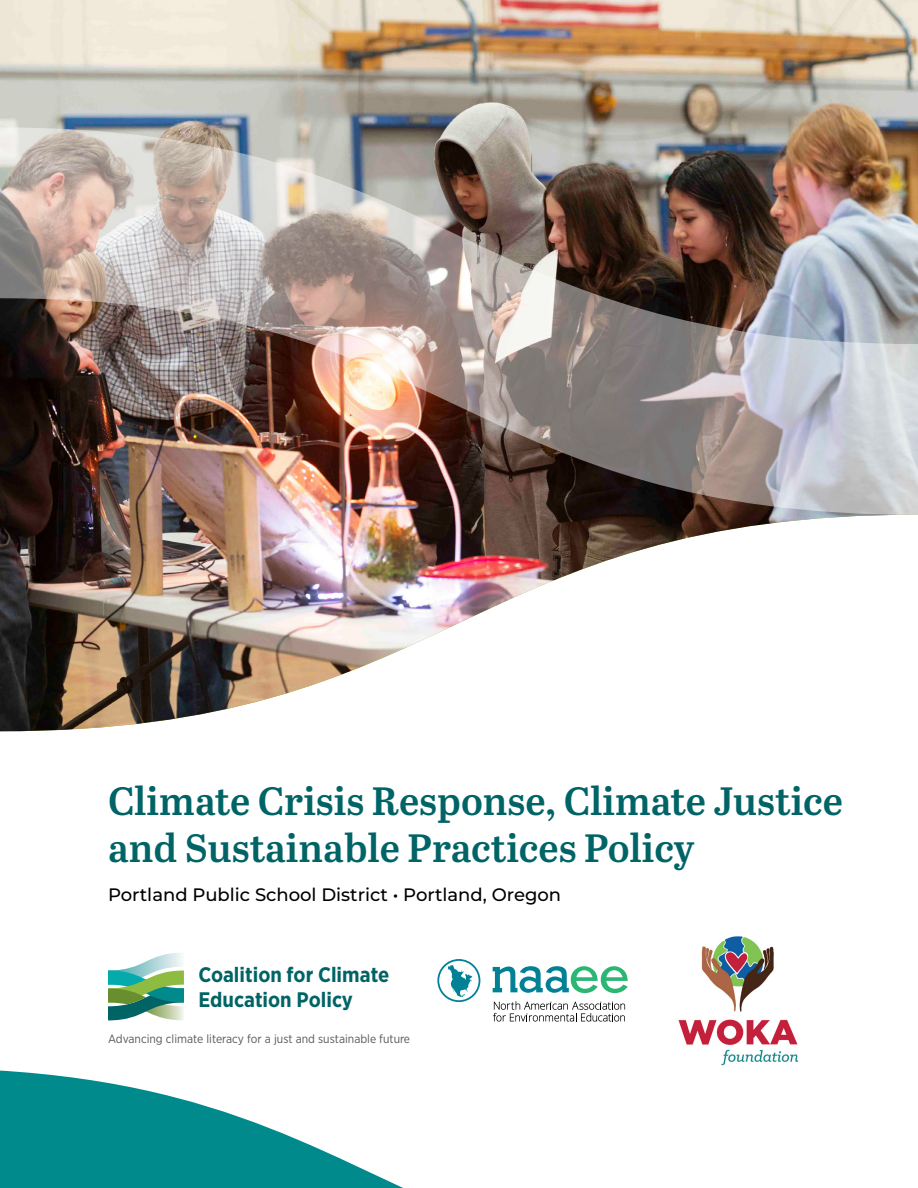
<style>
.page{position:relative;width:918px;height:1188px;background:#fff}
.page>*{position:absolute;margin:0;border:0;box-sizing:border-box;transform-origin:0 0}
.t1{font:600 39.45px/47px "Abril Text";color:#006466}
.t2{font:700 21px/24.3px "Gotham Narrow";color:#006465}
.t3{font:500 18px "Montserrat";color:#000}
.t4{font:12px "Gotham Narrow";color:#58595b}
</style>
<div class="page">
<svg style="left:108px;top:953px;width:76px;height:67px"></svg>
<svg style="left:437px;top:959px;width:43px;height:43px"></svg>
<svg style="left:493px;top:966px;width:135px;height:27px"></svg>
<svg style="left:493px;top:1001px;width:132px;height:21px"></svg>
<img style="left:678px;top:936px;width:121px;height:130px">
<img style="left:0;top:0;width:918px;height:731px">
<svg style="left:0;top:1070px;width:403px;height:118px;fill:#018a8c"></svg>
<img style="left:0;top:127px;width:918px;height:388px">
<p class="t1" style="left:108px;top:776px;width:737px">Climate Crisis Response, Climate Justice and Sustainable Practices Policy</p>
<p class="t3" style="left:108px;top:883px;width:455px">Portland Public School District • Portland, Oregon</p>
<p class="t2" style="left:198px;top:963px;width:192px">Coalition for Climate<br>Education Policy</p>
<p class="t4" style="left:108px;top:1031px;width:303px">Advancing climate literacy for a just and sustainable future</p>
</div>
